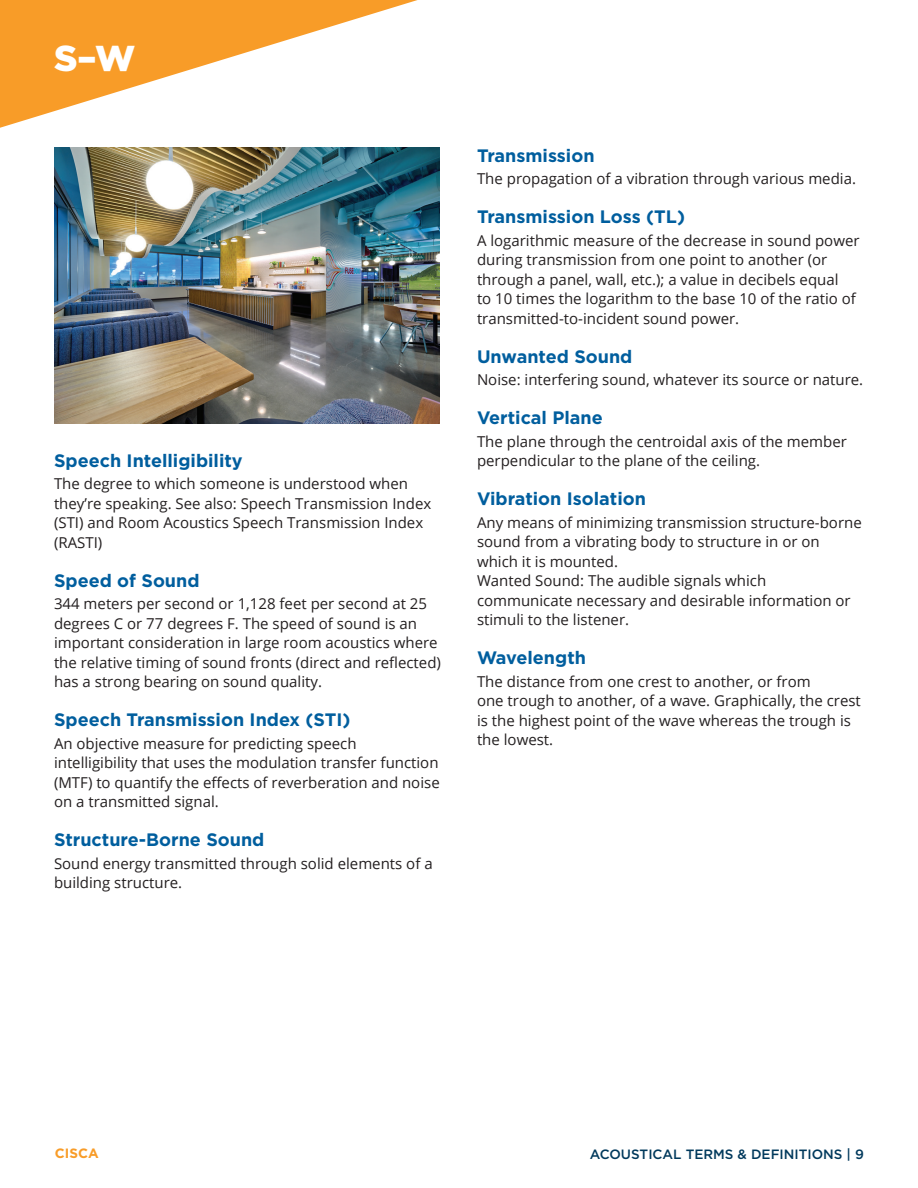
<style>
.page{position:relative;width:918px;height:1188px;background:#fff}
.page>*{position:absolute;margin:0;border:0;box-sizing:border-box;transform-origin:0 0}
.t1{font:900 36px "Gotham";color:#fff}
.t2{font:700 18px "Gotham";color:#005e9e}
.t3{font:15px/19.5px "Open Sans";color:#231f20}
.t4{font:500 13.5px "Gotham";color:#00395c}
.t5{font:700 13.5px "Gotham";color:#f89c28}
</style>
<div class="page">
<svg style="left:0;top:0;width:418px;height:128px"></svg>
<img style="left:54px;top:148px;width:385px;height:276px">
<h1 class="t1" style="left:54px;top:33px;width:83px">S–W</h1>
<p class="t2" style="left:54px;top:449px;width:190px">Speech Intelligibility</p>
<p class="t3" style="left:54px;top:474px;width:379px">The degree to which someone is understood when they’re speaking. See also: Speech Transmission Index (STI) and Room Acoustics Speech Transmission Index (RASTI)</p>
<p class="t2" style="left:54px;top:569px;width:147px">Speed of Sound</p>
<p class="t3" style="left:54px;top:594px;width:389px">344 meters per second or 1,128 feet per second at 25 degrees C or 77 degrees F. The speed of sound is an important consideration in large room acoustics where the relative timing of sound fronts (direct and reflected) has a strong bearing on sound quality.</p>
<p class="t2" style="left:54px;top:708px;width:298px">Speech Transmission Index (STI)</p>
<p class="t3" style="left:54px;top:733px;width:387px">An objective measure for predicting speech intelligibility that uses the modulation transfer function (MTF) to quantify the effects of reverberation and noise on a transmitted signal.</p>
<p class="t2" style="left:54px;top:828px;width:212px">Structure-Borne Sound</p>
<p class="t3" style="left:54px;top:853px;width:380px">Sound energy transmitted through solid elements of a building structure.</p>
<p class="t2" style="left:477px;top:144px;width:119px">Transmission</p>
<p class="t3" style="left:477px;top:169px;width:378px">The propagation of a vibration through various media.</p>
<p class="t2" style="left:477px;top:205px;width:210px">Transmission Loss (TL)</p>
<p class="t3" style="left:477px;top:230px;width:384px">A logarithmic measure of the decrease in sound power during transmission from one point to another (or through a panel, wall, etc.); a value in decibels equal<br>to 10 times the logarithm to the base 10 of the ratio of transmitted-to-incident sound power.</p>
<p class="t2" style="left:477px;top:345px;width:157px">Unwanted Sound</p>
<p class="t3" style="left:477px;top:370px;width:386px">Noise: interfering sound, whatever its source or nature.</p>
<p class="t2" style="left:477px;top:406px;width:127px">Vertical Plane</p>
<p class="t3" style="left:477px;top:431px;width:371px">The plane through the centroidal axis of the member perpendicular to the plane of the ceiling.</p>
<p class="t2" style="left:477px;top:487px;width:170px">Vibration Isolation</p>
<p class="t3" style="left:477px;top:512px;width:386px">Any means of minimizing transmission structure-borne sound from a vibrating body to structure in or on which it is mounted.<br>Wanted Sound: The audible signals which communicate necessary and desirable information or stimuli to the listener.</p>
<p class="t2" style="left:477px;top:646px;width:111px">Wavelength</p>
<p class="t3" style="left:477px;top:671px;width:385px">The distance from one crest to another, or from<br>one trough to another, of a wave. Graphically, the crest is the highest point of the wave whereas the trough is the lowest.</p>
<p class="t5" style="left:55px;top:1144px;width:45px">CISCA</p>
<p class="t4" style="left:590px;top:1145px;width:276px">ACOUSTICAL TERMS &amp; DEFINITIONS | 9</p>
</div>
